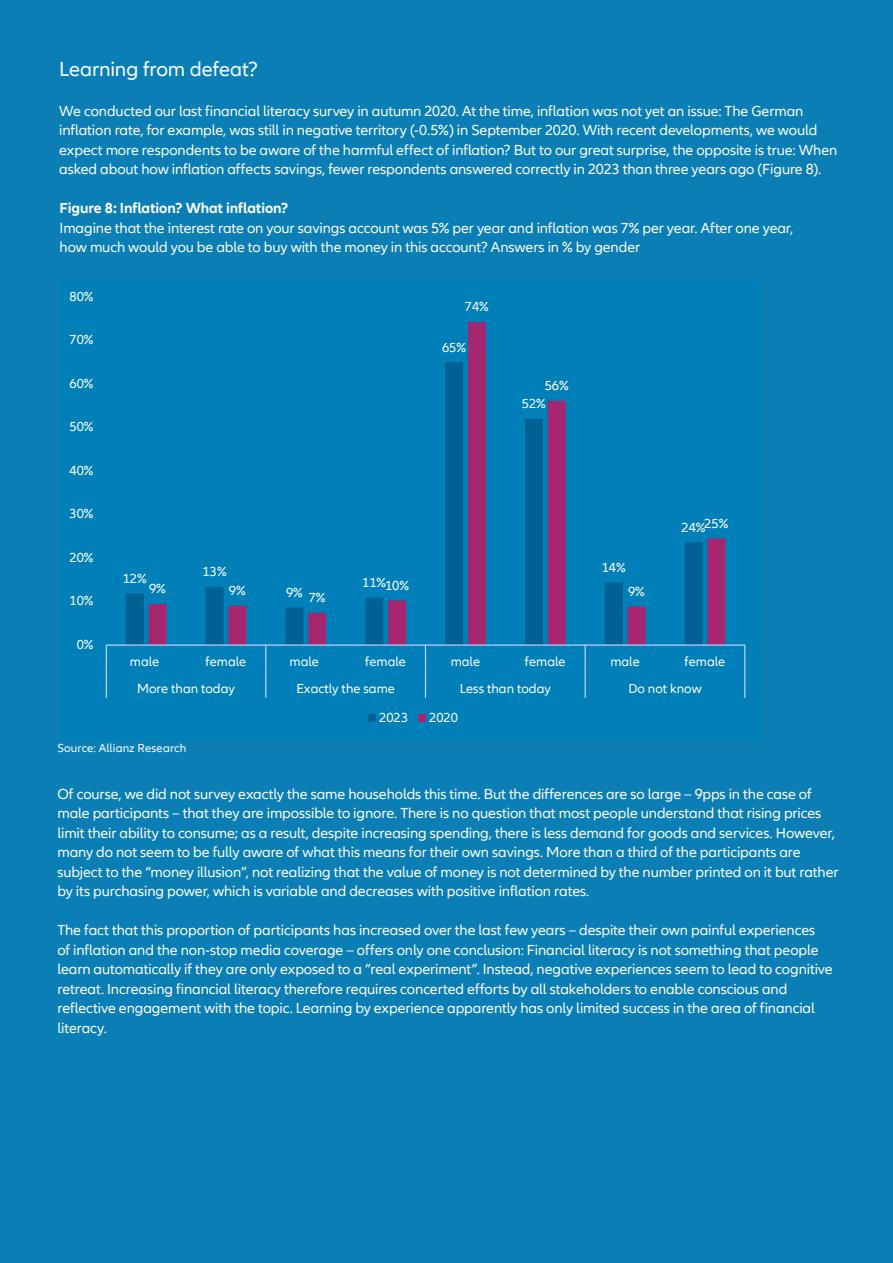
<style>
.page{position:relative;width:893px;height:1263px;background:#0b7fb5}
.page>*{position:absolute;margin:0;border:0;box-sizing:border-box;transform-origin:0 0}
.t1{font:21px "Allianz Neo";letter-spacing:-.005em;color:#fff}
.t2{font:15px/19.5px "Allianz Neo";letter-spacing:-.005em;color:#fff}
.t3{font:700 15px "Allianz Neo";letter-spacing:-.005em;color:#fff}
.t4{font:13.5px "Allianz Neo";letter-spacing:-.005em;color:#fff}
.t5{font:12px "Allianz Neo";letter-spacing:.01em;color:#fff}
</style>
<div class="page">
<div style="left:60px;top:281px;width:701px;height:459px;background:#007fb8"></div>
<svg style="left:126px;top:593px;width:23px;height:51px"></svg>
<svg style="left:149px;top:322px;width:576px;height:322px"></svg>
<hr style="left:106px;top:644px;width:639px;height:2px;background:#c6deff">
<svg style="left:106px;top:645px;width:1px;height:53px"></svg>
<svg style="left:265px;top:645px;width:1px;height:53px"></svg>
<svg style="left:425px;top:646px;width:1px;height:52px"></svg>
<svg style="left:585px;top:645px;width:1px;height:53px"></svg>
<svg style="left:744px;top:645px;width:1px;height:53px"></svg>
<div style="left:368px;top:714px;width:8px;height:8px;background:#006192"></div>
<div style="left:418px;top:714px;width:8px;height:8px;background:#a6276f"></div>
<h1 class="t1" style="left:59px;top:57px;width:200px">Learning from defeat?</h1>
<p class="t2" style="left:59px;top:102px;width:780px">We conducted our last financial literacy survey in autumn 2020. At the time, inflation was not yet an issue: The German inflation rate, for example, was still in negative territory (-0.5%) in September 2020. With recent developments, we would expect more respondents to be aware of the harmful effect of inflation? But to our great surprise, the opposite is true: When asked about how inflation affects savings, fewer respondents answered correctly in 2023 than three years ago (Figure 8).</p>
<p class="t3" style="left:60px;top:200px;width:230px">Figure 8: Inflation? What inflation?</p>
<p class="t2" style="left:60px;top:219px;width:735px">Imagine that the interest rate on your savings account was 5% per year and inflation was 7% per year. After one year, how much would you be able to buy with the money in this account? Answers in % by gender</p>
<p class="t4" style="left:69px;top:289px;width:25px">80%</p>
<p class="t4" style="left:69px;top:332px;width:25px">70%</p>
<p class="t4" style="left:69px;top:376px;width:25px">60%</p>
<p class="t4" style="left:69px;top:419px;width:25px">50%</p>
<p class="t4" style="left:69px;top:463px;width:25px">40%</p>
<p class="t4" style="left:69px;top:506px;width:25px">30%</p>
<p class="t4" style="left:69px;top:549px;width:25px">20%</p>
<p class="t4" style="left:69px;top:593px;width:25px">10%</p>
<p class="t4" style="left:77px;top:636px;width:18px">0%</p>
<p class="t4" style="left:465px;top:299px;width:25px">74%</p>
<p class="t4" style="left:442px;top:339px;width:25px">65%</p>
<p class="t4" style="left:545px;top:378px;width:25px">56%</p>
<p class="t4" style="left:522px;top:396px;width:25px">52%</p>
<p class="t4" style="left:704px;top:515px;width:25px">25%</p>
<p class="t4" style="left:682px;top:519px;width:25px">24%</p>
<p class="t4" style="left:203px;top:564px;width:25px">13%</p>
<p class="t4" style="left:123px;top:570px;width:25px">12%</p>
<p class="t4" style="left:149px;top:581px;width:18px">9%</p>
<p class="t4" style="left:229px;top:583px;width:18px">9%</p>
<p class="t4" style="left:286px;top:585px;width:18px">9%</p>
<p class="t4" style="left:309px;top:590px;width:18px">7%</p>
<p class="t4" style="left:362px;top:575px;width:25px">11%</p>
<p class="t4" style="left:385px;top:578px;width:25px">10%</p>
<p class="t4" style="left:602px;top:560px;width:25px">14%</p>
<p class="t4" style="left:628px;top:584px;width:18px">9%</p>
<p class="t4" style="left:130px;top:654px;width:31px">male</p>
<p class="t4" style="left:206px;top:654px;width:42px">female</p>
<p class="t4" style="left:290px;top:654px;width:31px">male</p>
<p class="t4" style="left:365px;top:654px;width:42px">female</p>
<p class="t4" style="left:451px;top:654px;width:31px">male</p>
<p class="t4" style="left:525px;top:654px;width:42px">female</p>
<p class="t4" style="left:610px;top:654px;width:31px">male</p>
<p class="t4" style="left:684px;top:654px;width:42px">female</p>
<p class="t4" style="left:137px;top:681px;width:99px">More than today</p>
<p class="t4" style="left:296px;top:681px;width:100px">Exactly the same</p>
<p class="t4" style="left:460px;top:681px;width:93px">Less than today</p>
<p class="t4" style="left:628px;top:681px;width:75px">Do not know</p>
<p class="t4" style="left:379px;top:710px;width:31px">2023</p>
<p class="t4" style="left:429px;top:710px;width:31px">2020</p>
<p class="t5" style="left:57px;top:741px;width:130px">Source: Allianz Research</p>
<p class="t2" style="left:57px;top:784px;width:783px">Of course, we did not survey exactly the same households this time. But the differences are so large – 9pps in the case of male participants – that they are impossible to ignore. There is no question that most people understand that rising prices limit their ability to consume; as a result, despite increasing spending, there is less demand for goods and services. However, many do not seem to be fully aware of what this means for their own savings. More than a third of the participants are subject to the “money illusion”, not realizing that the value of money is not determined by the number printed on it but rather by its purchasing power, which is variable and decreases with positive inflation rates.</p>
<p class="t2" style="left:57px;top:921px;width:777px">The fact that this proportion of participants has increased over the last few years – despite their own painful experiences<br>of inflation and the non-stop media coverage – offers only one conclusion: Financial literacy is not something that people learn automatically if they are only exposed to a “real experiment”. Instead, negative experiences seem to lead to cognitive retreat. Increasing financial literacy therefore requires concerted efforts by all stakeholders to enable conscious and reflective engagement with the topic. Learning by experience apparently has only limited success in the area of financial literacy.</p>
</div>
